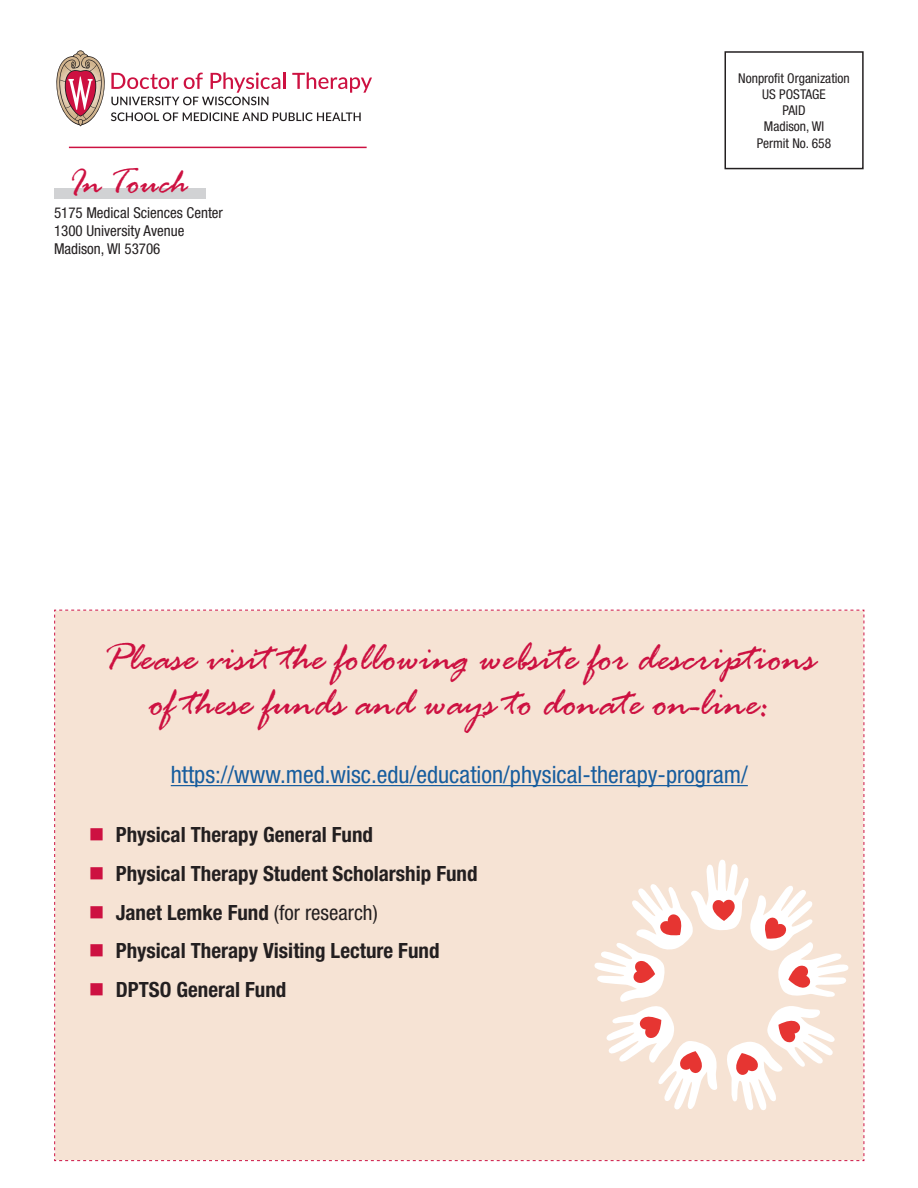
<style>
.page{position:relative;width:918px;height:1188px;background:#fff}
.page>*{position:absolute;margin:0;border:0;box-sizing:border-box;transform-origin:0 0}
.H1_Red{font:italic 42px/45px "Rage";color:#cd1141;text-align:center}
.Masthead_Text{font:italic 37.2px "Rage";color:#cd1141}
.H1_Red-2{font:condensed 24px "Helvetica Neue LT Std";color:#175d9e}
.t1{font:700 condensed 21px "Helvetica Neue LT Std";color:#231f20}
.t2{font:condensed 15px "Helvetica Neue LT Std";color:#231f20}
.t3{font:condensed 13.5px "Helvetica Neue LT Std";color:#231f20}
.s1{color:#cd1141}
.s2{font-weight:400}
</style>
<div class="page">
<svg style="left:56px;top:50px;width:316px;height:76px"></svg>
<div style="left:725px;top:51px;width:139px;height:118px;border:2px solid #231f20"></div>
<div style="left:54px;top:188px;width:152px;height:10px;background:#d1d2d4"></div>
<hr style="left:69px;top:147px;width:298px;height:1px;background:#cd1141">
<div style="left:54px;top:610px;width:811px;height:551px;background:#f6e3d4"></div>
<p class="Masthead_Text" style="left:69px;top:163px;width:120px">In Touch</p>
<p class="t2" style="left:54px;top:204px;width:171px">5175 Medical Sciences Center</p>
<p class="t2" style="left:54px;top:222px;width:132px">1300 University Avenue</p>
<p class="t2" style="left:54px;top:240px;width:108px">Madison, WI 53706</p>
<p class="t3" style="left:738px;top:70px;width:113px">Nonprofit Organization</p>
<p class="t3" style="left:762px;top:86px;width:65px">US POSTAGE</p>
<p class="t3" style="left:783px;top:103px;width:25px">PAID</p>
<p class="t3" style="left:764px;top:119px;width:62px">Madison, WI</p>
<p class="t3" style="left:757px;top:135px;width:76px">Permit No. 658</p>
<p class="H1_Red" style="left:103px;top:640px;width:714px">Please visit the following website for descriptions of these funds and ways to donate on-line:</p>
<p class="H1_Red-2" style="left:171px;top:761px;width:579px">https://www.med.wisc.edu/education/physical-therapy-program/</p>
<p class="t1" style="left:89px;top:822px;width:286px"><span class="s1">■</span> Physical Therapy General Fund</p>
<p class="t1" style="left:89px;top:861px;width:390px"><span class="s1">■</span> Physical Therapy Student Scholarship Fund</p>
<p class="t1" style="left:89px;top:899px;width:290px"><span class="s1">■</span> Janet Lemke Fund <span class="s2">(for research)</span></p>
<p class="t1" style="left:89px;top:938px;width:352px"><span class="s1">■</span> Physical Therapy Visiting Lecture Fund</p>
<p class="t1" style="left:89px;top:977px;width:199px"><span class="s1">■</span> DPTSO General Fund</p>
</div>
